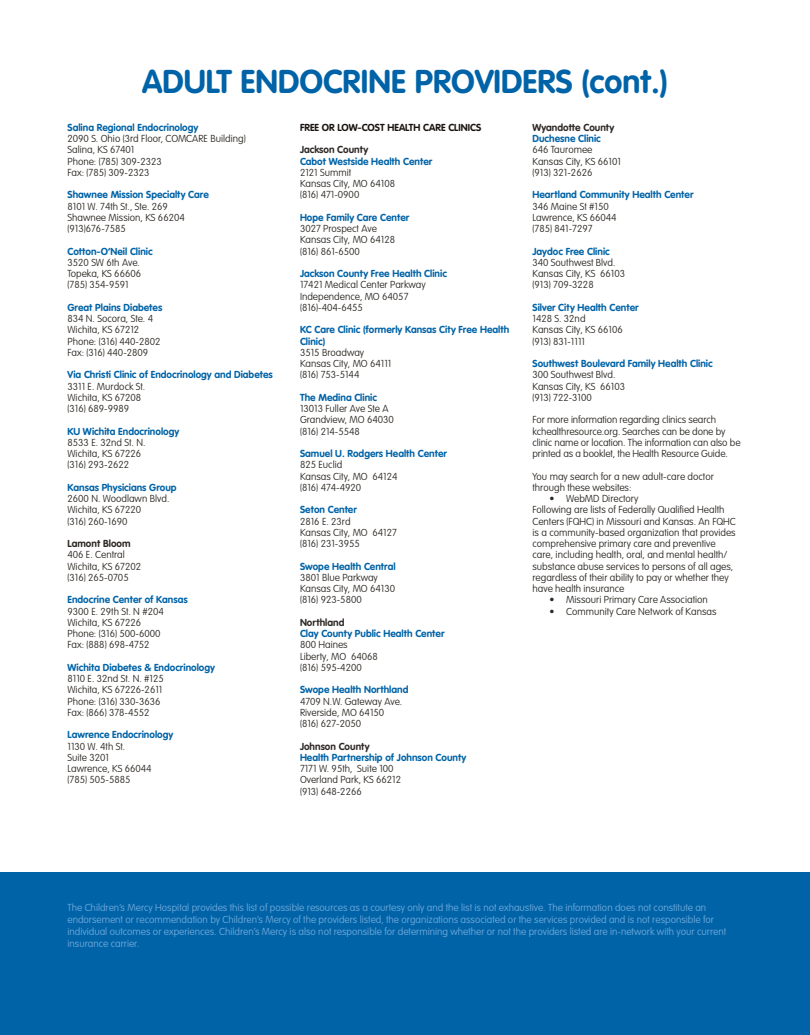
<style>
.page{position:relative;width:810px;height:1035px;background:#fff}
.page>*{position:absolute;margin:0;border:0;box-sizing:border-box;transform-origin:0 0}
.t1{font:700 32.5px "VAG Rounded Next";color:#0163a7}
.t2{font:300 10px/11.2px "VAG Rounded Next";color:#2c2823}
.t3{font:700 10px/11.2px "VAG Rounded Next";color:#0163a7}
.t4{font:300 10px/12px "VAG Rounded Next";color:#6ea9db}
.t5{font:700 10px "VAG Rounded Next";color:#2e2926}
.t6{font:700 10px "VAG Rounded Next";color:#1a120f}
.t7{font:700 10px "VAG Rounded Next";color:#2c2823}
</style>
<div class="page">
<div style="left:0;top:872px;width:810px;height:163px;background:#0163a7"></div>
<p class="t1" style="left:142px;top:60px;width:527px">ADULT ENDOCRINE PROVIDERS (cont.)</p>
<p class="t3" style="left:68px;top:122px;width:132px">Salina Regional Endocrinology</p>
<p class="t2" style="left:68px;top:133px;width:180px">2090 S. Ohio (3rd Floor, COMCARE Building)</p>
<p class="t2" style="left:68px;top:145px;width:68px">Salina, KS 67401</p>
<p class="t2" style="left:68px;top:156px;width:96px">Phone: (785) 309-2323</p>
<p class="t2" style="left:68px;top:167px;width:84px">Fax: (785) 309-2323</p>
<p class="t3" style="left:68px;top:189px;width:143px">Shawnee Mission Specialty Care</p>
<p class="t2" style="left:68px;top:201px;width:102px">8101 W. 74th St., Ste. 269</p>
<p class="t2" style="left:68px;top:212px;width:119px">Shawnee Mission, KS 66204</p>
<p class="t2" style="left:68px;top:223px;width:60px">(913)676-7585</p>
<p class="t3" style="left:68px;top:246px;width:87px">Cotton-O’Neil Clinic</p>
<p class="t2" style="left:68px;top:257px;width:74px">3520 SW 6th Ave.</p>
<p class="t2" style="left:68px;top:268px;width:75px">Topeka, KS 66606</p>
<p class="t2" style="left:68px;top:280px;width:63px">(785) 354-9591</p>
<p class="t3" style="left:68px;top:302px;width:96px">Great Plains Diabetes</p>
<p class="t2" style="left:68px;top:313px;width:87px">834 N. Socora, Ste. 4</p>
<p class="t2" style="left:68px;top:325px;width:73px">Wichita, KS 67212</p>
<p class="t2" style="left:68px;top:336px;width:95px">Phone: (316) 440-2802</p>
<p class="t2" style="left:68px;top:347px;width:82px">Fax: (316) 440-2809</p>
<p class="t3" style="left:68px;top:369px;width:207px">Via Christi Clinic of Endocrinology and Diabetes</p>
<p class="t2" style="left:68px;top:381px;width:79px">3311 E. Murdock St.</p>
<p class="t2" style="left:68px;top:392px;width:75px">Wichita, KS 67208</p>
<p class="t2" style="left:68px;top:403px;width:63px">(316) 689-9989</p>
<p class="t3" style="left:68px;top:426px;width:113px">KU Wichita Endocrinology</p>
<p class="t2" style="left:68px;top:437px;width:79px">8533 E. 32nd St. N.</p>
<p class="t2" style="left:68px;top:448px;width:75px">Wichita, KS 67226</p>
<p class="t2" style="left:68px;top:460px;width:63px">(316) 293-2622</p>
<p class="t3" style="left:68px;top:482px;width:111px">Kansas Physicians Group</p>
<p class="t2" style="left:68px;top:493px;width:103px">2600 N. Woodlawn Blvd.</p>
<p class="t2" style="left:68px;top:505px;width:75px">Wichita, KS 67220</p>
<p class="t2" style="left:68px;top:516px;width:61px">(316) 260-1690</p>
<p class="t7" style="left:68px;top:537px;width:65px">Lamont Bloom</p>
<p class="t2" style="left:68px;top:550px;width:59px">406 E. Central</p>
<p class="t2" style="left:68px;top:561px;width:75px">Wichita, KS 67202</p>
<p class="t2" style="left:68px;top:572px;width:63px">(316) 265-0705</p>
<p class="t3" style="left:68px;top:594px;width:122px">Endocrine Center of Kansas</p>
<p class="t2" style="left:68px;top:606px;width:98px">9300 E. 29th St. N #204</p>
<p class="t2" style="left:68px;top:617px;width:75px">Wichita, KS 67226</p>
<p class="t2" style="left:68px;top:628px;width:95px">Phone: (316) 500-6000</p>
<p class="t2" style="left:68px;top:640px;width:84px">Fax: (888) 698-4752</p>
<p class="t3" style="left:68px;top:662px;width:149px">Wichita Diabetes &amp; Endocrinology</p>
<p class="t2" style="left:68px;top:673px;width:98px">8110 E. 32nd St. N. #125</p>
<p class="t2" style="left:68px;top:685px;width:96px">Wichita, KS 67226-2611</p>
<p class="t2" style="left:68px;top:696px;width:95px">Phone: (316) 330-3636</p>
<p class="t2" style="left:68px;top:707px;width:84px">Fax: (866) 378-4552</p>
<p class="t3" style="left:68px;top:729px;width:107px">Lawrence Endocrinology</p>
<p class="t2" style="left:68px;top:741px;width:59px">1130 W. 4th St.</p>
<p class="t2" style="left:68px;top:752px;width:43px">Suite 3201</p>
<p class="t2" style="left:68px;top:763px;width:86px">Lawrence, KS 66044</p>
<p class="t2" style="left:68px;top:775px;width:65px">(785) 505-5885</p>
<p class="t6" style="left:300px;top:121px;width:183px">FREE OR LOW-COST HEALTH CARE CLINICS</p>
<p class="t5" style="left:300px;top:143px;width:70px">Jackson County</p>
<p class="t3" style="left:300px;top:156px;width:134px">Cabot Westside Health Center</p>
<p class="t2" style="left:300px;top:167px;width:53px">2121 Summit</p>
<p class="t2" style="left:300px;top:178px;width:97px">Kansas City, MO 64108</p>
<p class="t2" style="left:300px;top:190px;width:61px">(816) 471-0900</p>
<p class="t3" style="left:300px;top:212px;width:111px">Hope Family Care Center</p>
<p class="t2" style="left:300px;top:223px;width:78px">3027 Prospect Ave</p>
<p class="t2" style="left:300px;top:235px;width:97px">Kansas City, MO 64128</p>
<p class="t2" style="left:300px;top:246px;width:61px">(816) 861-6500</p>
<p class="t3" style="left:300px;top:268px;width:148px">Jackson County Free Health Clinic</p>
<p class="t2" style="left:300px;top:280px;width:127px">17421 Medical Center Parkway</p>
<p class="t2" style="left:300px;top:291px;width:110px">Independence, MO 64057</p>
<p class="t2" style="left:300px;top:302px;width:64px">(816)-404-6455</p>
<p class="t3" style="left:300px;top:324px;width:211px">KC Care Clinic (formerly Kansas City Free Health<br>Clinic)</p>
<p class="t2" style="left:300px;top:347px;width:66px">3515 Broadway</p>
<p class="t2" style="left:300px;top:358px;width:93px">Kansas City, MO 64111</p>
<p class="t2" style="left:300px;top:370px;width:61px">(816) 753-5144</p>
<p class="t3" style="left:300px;top:392px;width:79px">The Medina Clinic</p>
<p class="t2" style="left:300px;top:403px;width:90px">13013 Fuller Ave Ste A</p>
<p class="t2" style="left:300px;top:415px;width:95px">Grandview, MO 64030</p>
<p class="t2" style="left:300px;top:426px;width:61px">(816) 214-5548</p>
<p class="t3" style="left:300px;top:448px;width:149px">Samuel U. Rodgers Health Center</p>
<p class="t2" style="left:300px;top:460px;width:44px">825 Euclid</p>
<p class="t2" style="left:300px;top:471px;width:99px">Kansas City, MO 64124</p>
<p class="t2" style="left:300px;top:482px;width:63px">(816) 474-4920</p>
<p class="t3" style="left:300px;top:504px;width:58px">Seton Center</p>
<p class="t2" style="left:300px;top:516px;width:52px">2816 E. 23rd</p>
<p class="t2" style="left:300px;top:527px;width:98px">Kansas City, MO 64127</p>
<p class="t2" style="left:300px;top:538px;width:61px">(816) 231-3955</p>
<p class="t3" style="left:300px;top:561px;width:97px">Swope Health Central</p>
<p class="t2" style="left:300px;top:572px;width:79px">3801 Blue Parkway</p>
<p class="t2" style="left:300px;top:583px;width:97px">Kansas City, MO 64130</p>
<p class="t2" style="left:300px;top:595px;width:63px">(816) 923-5800</p>
<p class="t5" style="left:300px;top:616px;width:46px">Northland</p>
<p class="t3" style="left:300px;top:628px;width:146px">Clay County Public Health Center</p>
<p class="t2" style="left:300px;top:640px;width:49px">800 Haines</p>
<p class="t2" style="left:300px;top:651px;width:79px">Liberty, MO 64068</p>
<p class="t2" style="left:300px;top:662px;width:63px">(816) 595-4200</p>
<p class="t3" style="left:300px;top:684px;width:110px">Swope Health Northland</p>
<p class="t2" style="left:300px;top:696px;width:104px">4709 N.W. Gateway Ave.</p>
<p class="t2" style="left:300px;top:707px;width:86px">Riverside, MO 64150</p>
<p class="t2" style="left:300px;top:718px;width:63px">(816) 627-2050</p>
<p class="t5" style="left:300px;top:740px;width:71px">Johnson County</p>
<p class="t3" style="left:300px;top:752px;width:168px">Health Partnership of Johnson County</p>
<p class="t2" style="left:300px;top:763px;width:95px">7171 W. 95th, Suite 100</p>
<p class="t2" style="left:300px;top:775px;width:103px">Overland Park, KS 66212</p>
<p class="t2" style="left:300px;top:786px;width:63px">(913) 648-2266</p>
<p class="t5" style="left:532px;top:121px;width:83px">Wyandotte County</p>
<p class="t3" style="left:532px;top:133px;width:70px">Duchesne Clinic</p>
<p class="t2" style="left:532px;top:145px;width:61px">646 Tauromee</p>
<p class="t2" style="left:532px;top:156px;width:90px">Kansas City, KS 66101</p>
<p class="t2" style="left:532px;top:167px;width:61px">(913) 321-2626</p>
<p class="t3" style="left:532px;top:189px;width:163px">Heartland Community Health Center</p>
<p class="t2" style="left:532px;top:201px;width:78px">346 Maine St #150</p>
<p class="t2" style="left:532px;top:212px;width:86px">Lawrence, KS 66044</p>
<p class="t2" style="left:532px;top:223px;width:62px">(785) 841-7297</p>
<p class="t3" style="left:532px;top:246px;width:79px">Jaydoc Free Clinic</p>
<p class="t2" style="left:532px;top:257px;width:85px">340 Southwest Blvd.</p>
<p class="t2" style="left:532px;top:268px;width:94px">Kansas City, KS 66103</p>
<p class="t2" style="left:532px;top:280px;width:63px">(913) 709-3228</p>
<p class="t3" style="left:532px;top:302px;width:108px">Silver City Health Center</p>
<p class="t2" style="left:532px;top:313px;width:55px">1428 S. 32nd</p>
<p class="t2" style="left:532px;top:325px;width:92px">Kansas City, KS 66106</p>
<p class="t2" style="left:532px;top:336px;width:54px">(913) 831-1111</p>
<p class="t3" style="left:532px;top:358px;width:182px">Southwest Boulevard Family Health Clinic</p>
<p class="t2" style="left:532px;top:370px;width:85px">300 Southwest Blvd.</p>
<p class="t2" style="left:532px;top:381px;width:94px">Kansas City, KS 66103</p>
<p class="t2" style="left:532px;top:392px;width:61px">(913) 722-3100</p>
<p class="t2" style="left:532px;top:415px;width:210px">For more information regarding clinics search kchealthresource.org. Searches can be done by clinic name or location. The information can also be printed as a booklet, the Health Resource Guide.</p>
<p class="t2" style="left:532px;top:471px;width:183px">You may search for a new adult-care doctor through these websites:</p>
<p class="t2" style="left:549px;top:493px;width:91px">• WebMD Directory</p>
<p class="t2" style="left:532px;top:505px;width:205px">Following are lists of Federally Qualified Health Centers (FQHC) in Missouri and Kansas. An FQHC is a community-based organization that provides comprehensive primary care and preventive care, including health, oral, and mental health/ substance abuse services to persons of all ages, regardless of their ability to pay or whether they have health insurance</p>
<p class="t2" style="left:549px;top:595px;width:160px">• Missouri Primary Care Association</p>
<p class="t2" style="left:549px;top:606px;width:169px">• Community Care Network of Kansas</p>
<p class="t4" style="left:68px;top:901px;width:660px">The Children’s Mercy Hospital provides this list of possible resources as a courtesy only and the list is not exhaustive. The information does not constitute an endorsement or recommendation by Children’s Mercy of the providers listed, the organizations associated or the services provided and is not responsible for individual outcomes or experiences. Children’s Mercy is also not responsible for determining whether or not the providers listed are in-network with your current insurance carrier.</p>
</div>
